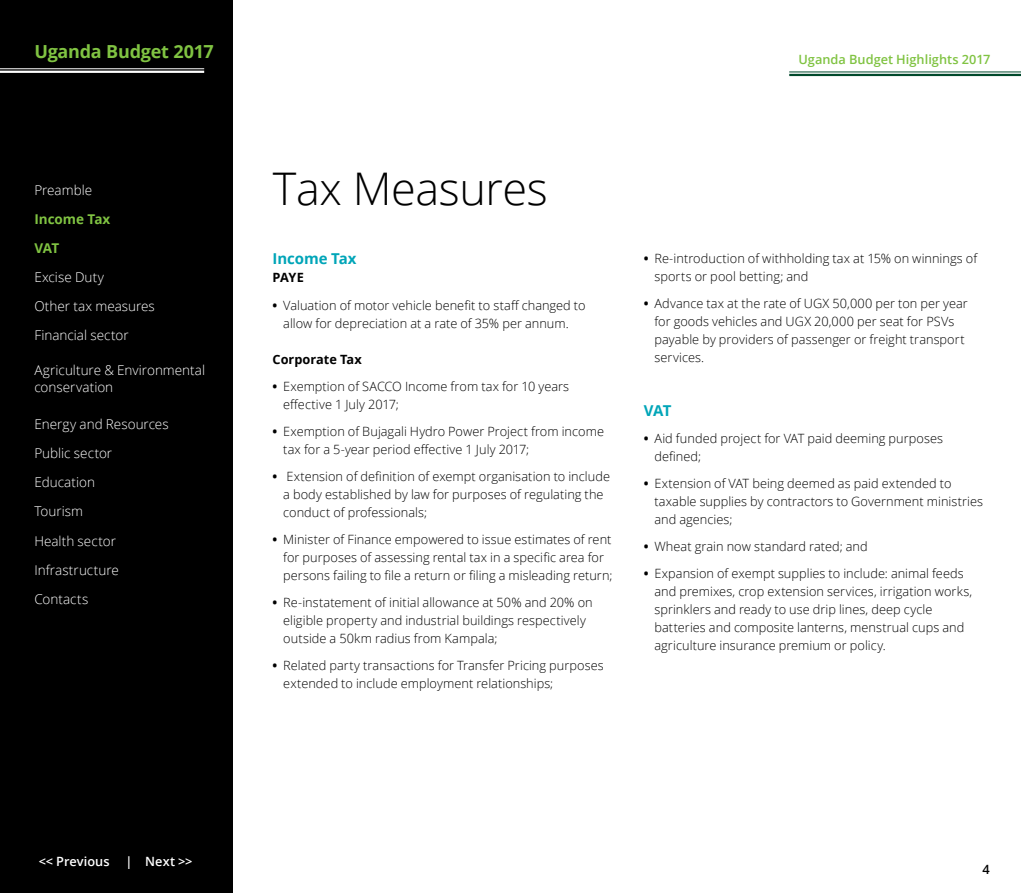
<style>
.page{position:relative;width:1021px;height:893px;background:#fff}
.page>*{position:absolute;margin:0;border:0;box-sizing:border-box;transform-origin:0 0}
.t1{font:300 45px "Open Sans";letter-spacing:-.01em;color:#000}
.t2{font:700 18px "Open Sans";letter-spacing:-.01em;color:#80c342}
.t3{font:700 15px "Open Sans";letter-spacing:-.005em;color:#00a5b8}
.t4{font:300 13.5px/29.1px "Open Sans";color:#fff}
.t5{font:700 13.5px/29.1px "Open Sans";color:#80c342}
.t6{font:300 12.75px/18px "Open Sans";letter-spacing:.005em;color:#000}
.t7{font:600 12.75px "Open Sans";color:#80c342}
.t8{font:600 12.75px "Open Sans";letter-spacing:.005em;color:#fff}
.t9{font:700 12.75px "Open Sans";color:#000}
.t10{font:600 12.75px "Open Sans";color:#000}
.s1{font-weight:700}
</style>
<div class="page">
<div style="left:0;top:0;width:232px;height:893px;background:#000"></div>
<hr style="left:789px;top:72px;width:231px;height:1px;background:#00492c">
<hr style="left:789px;top:74px;width:231px;height:2px;background:#00492c">
<hr style="left:0;top:68px;width:204px;height:1px;background:#fff">
<hr style="left:0;top:71px;width:204px;height:2px;background:#fff">
<h2 class="t2" style="left:34px;top:38px;width:181px">Uganda Budget 2017</h2>
<p class="t7" style="left:798px;top:50px;width:193px">Uganda Budget Highlights 2017</p>
<p class="t4" style="left:34px;top:175px;width:59px">Preamble</p>
<p class="t5" style="left:34px;top:204px;width:78px">Income Tax<br>VAT</p>
<p class="t4" style="left:34px;top:262px;width:122px">Excise Duty<br>Other tax measures<br>Financial sector</p>
<p class="t4" style="left:34px;top:362px;width:172px;line-height:16.5px">Agriculture &amp; Environmental conservation</p>
<p class="t4" style="left:34px;top:409px;width:136px">Energy and Resources<br>Public sector<br>Education<br>Tourism<br>Health sector<br>Infrastructure<br>Contacts</p>
<h1 class="t1" style="left:273px;top:158px;width:276px">Tax Measures</h1>
<p class="t3" style="left:272px;top:248px;width:86px">Income Tax</p>
<p class="t9" style="left:272px;top:269px;width:33px">PAYE</p>
<p class="t6" style="left:272px;top:296px;width:314px;text-align:center"><span class="s1">•</span> Valuation of motor vehicle benefit to staff changed to allow for depreciation at a rate of 35% per annum.</p>
<p class="t9" style="left:272px;top:350px;width:91px">Corporate Tax</p>
<p class="t6" style="left:283px;top:377px;width:287px;text-indent:-11px"><span class="s1">•</span> Exemption of SACCO Income from tax for 10 years effective 1 July 2017;</p>
<p class="t6" style="left:283px;top:422px;width:322px;text-indent:-11px"><span class="s1">•</span> Exemption of Bujagali Hydro Power Project from income tax for a 5-year period effective 1 July 2017;</p>
<p class="t6" style="left:283px;top:467px;width:328px;text-indent:-11px"><span class="s1">•</span> Extension of definition of exempt organisation to include a body established by law for purposes of regulating the conduct of professionals;</p>
<p class="t6" style="left:283px;top:530px;width:331px;text-indent:-11px"><span class="s1">•</span> Minister of Finance empowered to issue estimates of rent for purposes of assessing rental tax in a specific area for persons failing to file a return or filing a misleading return;</p>
<p class="t6" style="left:283px;top:593px;width:311px;text-indent:-11px"><span class="s1">•</span> Re-instatement of initial allowance at 50% and 20% on eligible property and industrial buildings respectively outside a 50km radius from Kampala;</p>
<p class="t6" style="left:283px;top:656px;width:322px;text-indent:-11px"><span class="s1">•</span> Related party transactions for Transfer Pricing purposes extended to include employment relationships;</p>
<p class="t6" style="left:654px;top:249px;width:324px;text-indent:-11px"><span class="s1">•</span> Re-introduction of withholding tax at 15% on winnings of sports or pool betting; and</p>
<p class="t6" style="left:654px;top:294px;width:315px;text-indent:-11px"><span class="s1">•</span> Advance tax at the rate of UGX 50,000 per ton per year for goods vehicles and UGX 20,000 per seat for PSVs payable by providers of passenger or freight transport services.</p>
<p class="t3" style="left:643px;top:400px;width:29px">VAT</p>
<p class="t6" style="left:654px;top:429px;width:290px;text-indent:-11px"><span class="s1">•</span> Aid funded project for VAT paid deeming purposes defined;</p>
<p class="t6" style="left:654px;top:474px;width:330px;text-indent:-11px"><span class="s1">•</span> Extension of VAT being deemed as paid extended to taxable supplies by contractors to Government ministries and agencies;</p>
<p class="t6" style="left:643px;top:537px;width:225px"><span class="s1">•</span> Wheat grain now standard rated; and</p>
<p class="t6" style="left:654px;top:564px;width:319px;text-indent:-11px"><span class="s1">•</span> Expansion of exempt supplies to include: animal feeds and premixes, crop extension services, irrigation works, sprinklers and ready to use drip lines, deep cycle batteries and composite lanterns, menstrual cups and agriculture insurance premium or policy.</p>
<p class="t8" style="left:39px;top:853px;width:155px">&lt;&lt; Previous | Next &gt;&gt;</p>
<p class="t10" style="left:982px;top:860px;width:9px">4</p>
</div>
